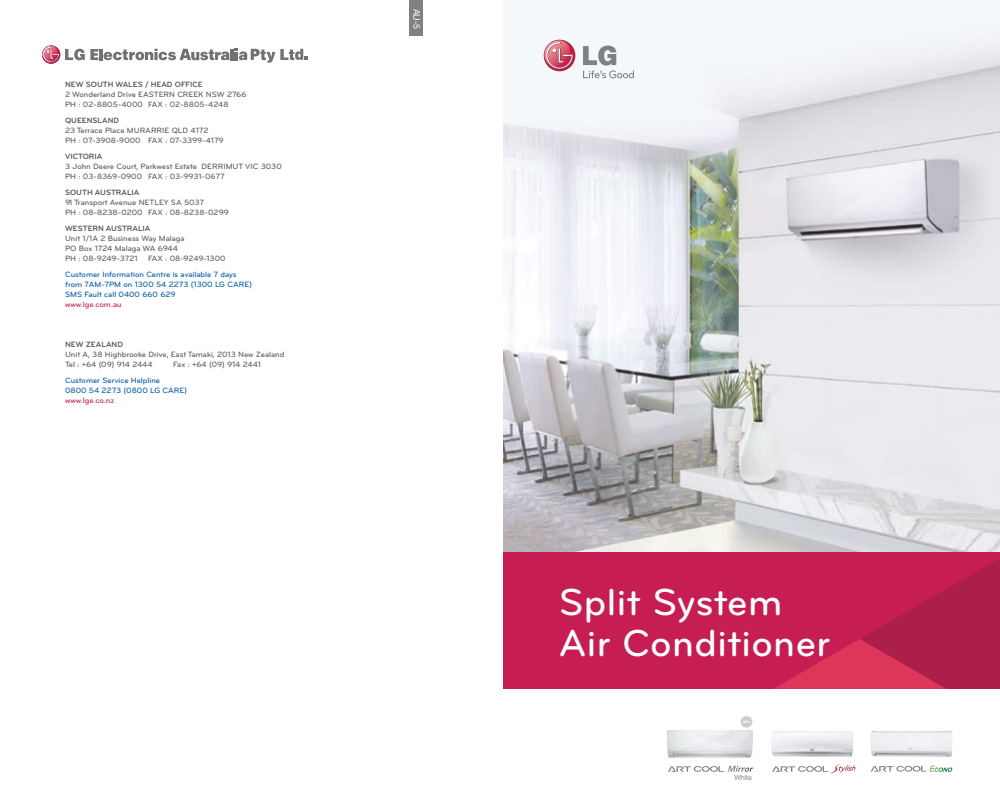
<style>
.page{position:relative;width:1000px;height:808px;background:#fff}
.page>*{position:absolute;margin:0;border:0;box-sizing:border-box;transform-origin:0 0}
.t1{font:500 39px/41px "Bryant LG";letter-spacing:.01em;color:#fff}
.t2{font:9px "Helvetica Neue LT Std";color:#fff}
.t3{font:500 8px/10px "Bryant LG";color:#5b585a}
.t4{font:500 8px/10px "Bryant LG";color:#005ba5}
.t5{font:700 8px "Bryant LG";color:#5b585a}
.t6{font:500 8px "Bryant LG";color:#c61e53}
.t7{font:7px "Helvetica Neue LT Std";letter-spacing:-.025em;color:#7f8184}
</style>
<div class="page">
<img style="left:503px;top:0;width:496px;height:553px">
<svg style="left:503px;top:553px;width:496px;height:135px;background:#c31f52"></svg>
<svg style="left:583px;top:46px;width:50px;height:32px"></svg>
<div style="left:543px;top:40px;width:32px;height:31px;background:#ba1f47;border-radius:50%"></div>
<svg style="left:543px;top:40px;width:30px;height:30px"></svg>
<img style="left:871px;top:731px;width:81px;height:26px">
<img style="left:771px;top:731px;width:82px;height:26px">
<img style="left:667px;top:730px;width:86px;height:28px">
<svg style="left:772px;top:764px;width:83px;height:10px"></svg>
<svg style="left:870px;top:766px;width:82px;height:6px"></svg>
<svg style="left:668px;top:766px;width:85px;height:6px"></svg>
<svg style="left:740px;top:715px;width:12px;height:13px"></svg>
<svg style="left:65px;top:49px;width:242px;height:14px"></svg>
<svg style="left:42px;top:45px;width:18px;height:19px"></svg>
<svg style="left:42px;top:46px;width:17px;height:17px"></svg>
<div style="left:409px;top:0;width:14px;height:36px;background:#7f8184"></div>
<p class="t5" style="left:65px;top:79px;width:139px">NEW SOUTH WALES / HEAD OFFICE</p>
<p class="t3" style="left:65px;top:90px;width:183px">2 Wonderland Drive EASTERN CREEK NSW 2766<br>PH : 02-8805-4000 FAX : 02-8805-4248</p>
<p class="t5" style="left:65px;top:115px;width:55px">QUEENSLAND</p>
<p class="t3" style="left:65px;top:126px;width:160px">23 Terrace Place MURARRIE QLD 4172<br>PH : 07-3908-9000 FAX : 07-3399-4179</p>
<p class="t5" style="left:65px;top:151px;width:39px">VICTORIA</p>
<p class="t3" style="left:65px;top:162px;width:218px">3 John Deere Court, Parkwest Estate DERRIMUT VIC 3030<br>PH : 03-8369-0900 FAX : 03-9931-0677</p>
<p class="t5" style="left:65px;top:187px;width:76px">SOUTH AUSTRALIA</p>
<p class="t3" style="left:65px;top:198px;width:165px">91 Transport Avenue NETLEY SA 5037<br>PH : 08-8238-0200 FAX : 08-8238-0299</p>
<p class="t5" style="left:65px;top:223px;width:87px">WESTERN AUSTRALIA</p>
<p class="t3" style="left:65px;top:234px;width:121px">Unit 1/1A 2 Business Way Malaga<br>PO Box 1724 Malaga WA 6944<br>PH : 08-9249-3721</p>
<p class="t3" style="left:148px;top:254px;width:79px">FAX : 08-9249-1300</p>
<p class="t4" style="left:65px;top:270px;width:188px">Customer Information Centre is available 7 days from 7AM-7PM on 1300 54 2273 (1300 LG CARE)<br>SMS Fault call 0400 660 629</p>
<p class="t6" style="left:65px;top:301px;width:58px">www.lge.com.au</p>
<p class="t5" style="left:65px;top:339px;width:59px">NEW ZEALAND</p>
<p class="t3" style="left:65px;top:350px;width:221px">Unit A, 38 Highbrooke Drive, East Tamaki, 2013 New Zealand<br>Tel : +64 (09) 914 2444</p>
<p class="t3" style="left:173px;top:360px;width:89px">Fax : +64 (09) 914 2441</p>
<p class="t4" style="left:65px;top:376px;width:123px">Customer Service Helpline<br>0800 54 2273 (0800 LG CARE)</p>
<p class="t6" style="left:65px;top:397px;width:51px">www.lge.co.nz</p>
<p class="t2" style="left:420px;top:9px;width:22px;rotate:90deg">AU-5</p>
<h1 class="t1" style="left:558px;top:585px;width:273px">Split System<br>Air Conditioner</h1>
<p class="t7" style="left:734px;top:775px;width:19px">White</p>
</div>
